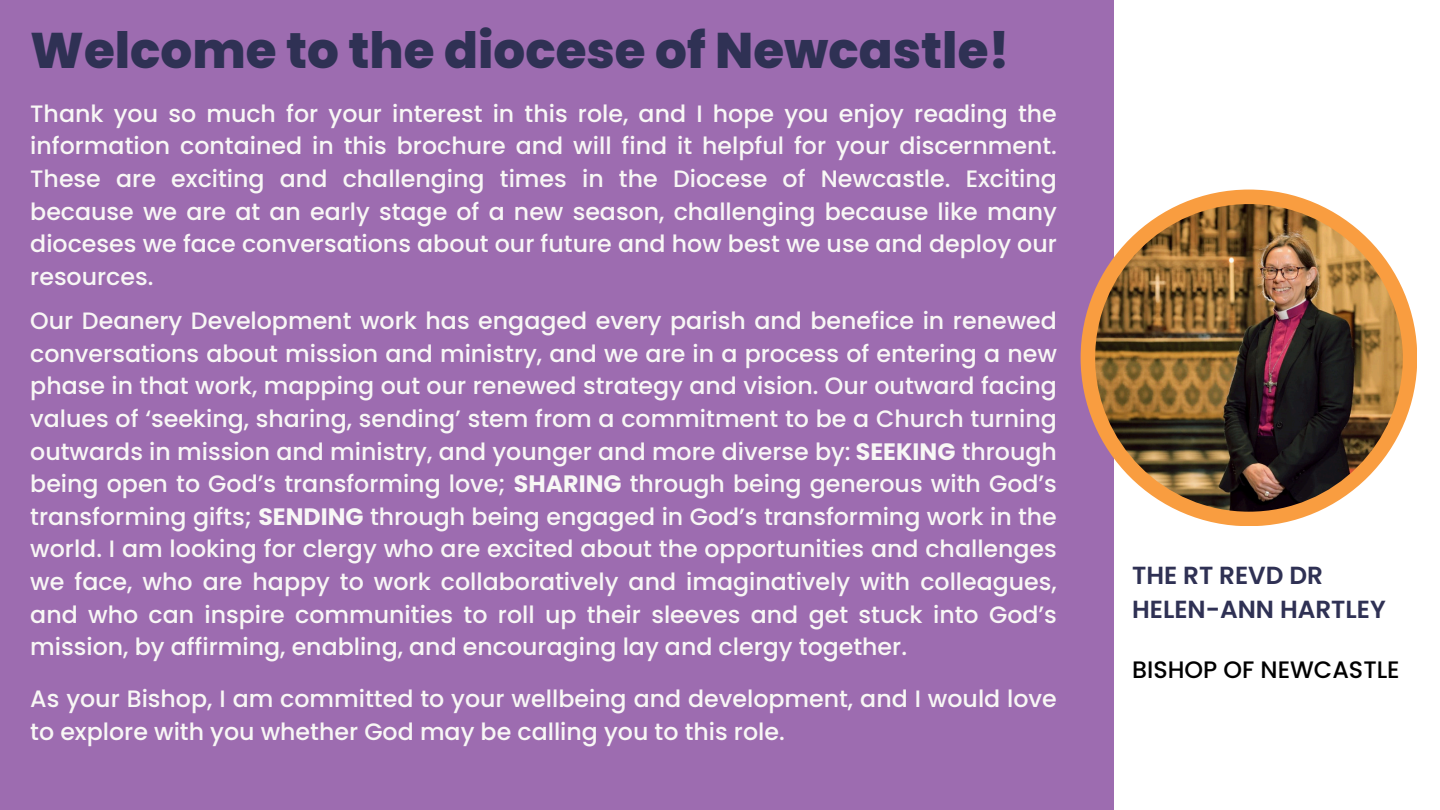
<style>
.page{position:relative;width:1440px;height:810px;background:#fff}
.page>*{position:absolute;margin:0;border:0;box-sizing:border-box;transform-origin:0 0}
.t1{font:800 50px "Poppins";color:#2f3154}
.t2{font:600 24.7px/34.5px "Poppins";color:#2f3154}
.t3{font:500 23.8px "Poppins";color:#000}
.t4{font:500 23.7px/32.6px "Poppins";color:#f8f7f5;text-align:justify}
.s1{font-weight:700}
</style>
<div class="page">
<div style="left:0;top:0;width:1114px;height:810px;background:#9d6cb0"></div>
<div style="left:1081px;top:190px;width:336px;height:336px;background:#f99d40;border-radius:50%"></div>
<img style="left:1095px;top:204px;width:308px;height:308px;border-radius:50%">
<p class="t1" style="left:30px;top:15px;width:981px">Welcome to the diocese of Newcastle!</p>
<p class="t4" style="left:30px;top:97px;width:1028px">Thank you so much for your interest in this role, and I hope you enjoy reading the information contained in this brochure and will find it helpful for your discernment.<br>These are exciting and challenging times in the Diocese of Newcastle. Exciting because we are at an early stage of a new season, challenging because like many dioceses we face conversations about our future and how best we use and deploy our resources.</p>
<p class="t4" style="left:30px;top:304px;width:1028px">Our Deanery Development work has engaged every parish and benefice in renewed conversations about mission and ministry, and we are in a process of entering a new phase in that work, mapping out our renewed strategy and vision. Our outward facing values of ‘seeking, sharing, sending’ stem from a commitment to be a Church turning outwards in mission and ministry, and younger and more diverse by: <span class="s1">SEEKING</span> through being open to God’s transforming love; <span class="s1">SHARING</span> through being generous with God’s transforming gifts; <span class="s1">SENDING</span> through being engaged in God’s transforming work in the world. I am looking for clergy who are excited about the opportunities and challenges we face, who are happy to work collaboratively and imaginatively with colleagues, and who can inspire communities to roll up their sleeves and get stuck into God’s mission, by affirming, enabling, and encouraging lay and clergy together.</p>
<p class="t4" style="left:30px;top:682px;width:1028px">As your Bishop, I am committed to your wellbeing and development, and I would love to explore with you whether God may be calling you to this role.</p>
<h2 class="t2" style="left:1132px;top:558px;width:255px">THE RT REVD DR<br>HELEN-ANN HARTLEY</h2>
<h2 class="t3" style="left:1132px;top:653px;width:269px">BISHOP OF NEWCASTLE</h2>
</div>
